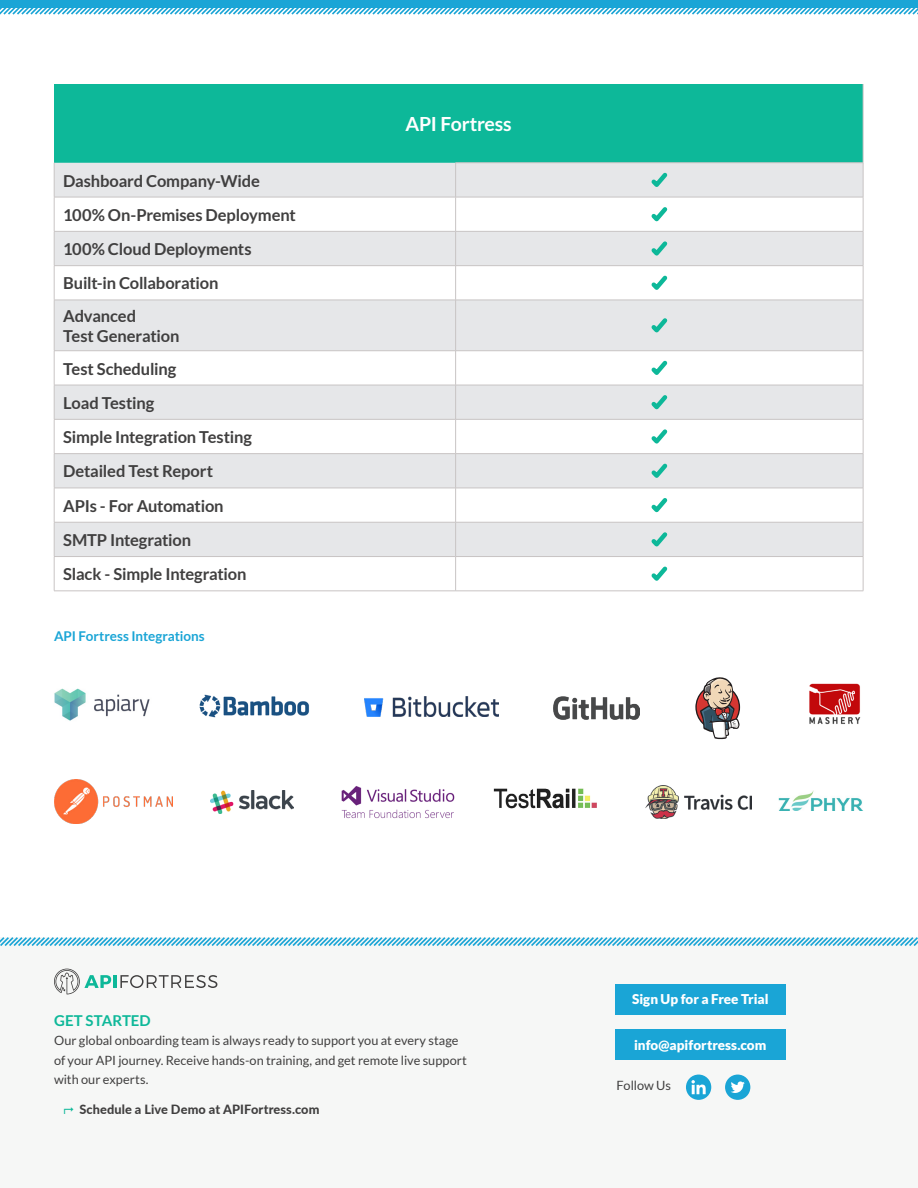
<style>
.page{position:relative;width:918px;height:1188px;background:#fff}
.page>*{position:absolute;margin:0;border:0;box-sizing:border-box;transform-origin:0 0}
.Body_Text{font:700 19.5px "Lato";letter-spacing:-.015em;color:#fff}
.Body_Text-2{font:700 16.5px/19.5px "Lato";letter-spacing:-.01em;color:#403f3f}
.Body_Headline{font:700 15px "Lato";color:#0db899}
.Body_Text-3{font:900 13.5px "Lato";color:#fff}
.Body_Subhead{font:700 13.5px "Lato";letter-spacing:-.005em;color:#1aa5d6}
.Body_Text-4{font:12.75px/19.5px "Lato";color:#403f3f}
.t1{font:800 12.75px "Lato";letter-spacing:.01em;color:#403f3f}
</style>
<div class="page">
<div style="left:0;top:937px;width:918px;height:251px;background:#f6f7f6"></div>
<svg style="left:0;top:8px;width:918px;height:7px"></svg>
<div style="left:0;top:0;width:918px;height:8px;background:#1aa5d6"></div>
<div style="left:686px;top:1075px;width:25px;height:25px;background:#1aa5d6;border-radius:50%"></div>
<svg style="left:691px;top:1080px;width:15px;height:14px"></svg>
<div style="left:725px;top:1075px;width:25px;height:25px;background:#1aa5d6;border-radius:50%"></div>
<svg style="left:731px;top:1081px;width:14px;height:12px"></svg>
<div style="left:615px;top:984px;width:171px;height:30px;background:#1aa5d6"></div>
<div style="left:615px;top:1029px;width:171px;height:31px;background:#1aa5d6"></div>
<svg style="left:0;top:937px;width:918px;height:9px"></svg>
<hr style="left:113px;top:975px;width:4px;height:13px;background:#0db899">
<svg style="left:120px;top:975px;width:97px;height:13px"></svg>
<svg style="left:54px;top:969px;width:57px;height:25px"></svg>
<div style="left:54px;top:84px;width:809px;height:79px;background:#0db899"></div>
<svg style="left:55px;top:163px;width:808px;height:393px;fill:#e6e7e9"></svg>
<hr style="left:863px;top:84px;width:1px;height:79px;background:#c8c4c4">
<hr style="left:54px;top:163px;width:1px;height:34px;background:#c8c4c4">
<hr style="left:455px;top:162px;width:408px;height:1px;background:#c8c4c4">
<hr style="left:455px;top:163px;width:1px;height:34px;background:#c8c4c4">
<hr style="left:863px;top:163px;width:1px;height:34px;background:#c8c4c4">
<hr style="left:54px;top:197px;width:402px;height:1px;background:#c8c4c4">
<hr style="left:54px;top:197px;width:1px;height:34px;background:#c8c4c4">
<hr style="left:456px;top:197px;width:407px;height:1px;background:#c8c4c4">
<hr style="left:455px;top:197px;width:1px;height:34px;background:#c8c4c4">
<hr style="left:863px;top:197px;width:1px;height:34px;background:#c8c4c4">
<hr style="left:54px;top:231px;width:402px;height:1px;background:#c8c4c4">
<hr style="left:54px;top:232px;width:1px;height:33px;background:#c8c4c4">
<hr style="left:456px;top:231px;width:407px;height:1px;background:#c8c4c4">
<hr style="left:455px;top:232px;width:1px;height:33px;background:#c8c4c4">
<hr style="left:863px;top:232px;width:1px;height:33px;background:#c8c4c4">
<hr style="left:54px;top:265px;width:402px;height:1px;background:#c8c4c4">
<hr style="left:54px;top:266px;width:1px;height:34px;background:#c8c4c4">
<hr style="left:456px;top:265px;width:407px;height:1px;background:#c8c4c4">
<hr style="left:455px;top:266px;width:1px;height:34px;background:#c8c4c4">
<hr style="left:863px;top:266px;width:1px;height:34px;background:#c8c4c4">
<hr style="left:54px;top:300px;width:402px;height:1px;background:#c8c4c4">
<hr style="left:54px;top:300px;width:1px;height:51px;background:#c8c4c4">
<hr style="left:456px;top:300px;width:407px;height:1px;background:#c8c4c4">
<hr style="left:455px;top:300px;width:1px;height:51px;background:#c8c4c4">
<hr style="left:863px;top:300px;width:1px;height:51px;background:#c8c4c4">
<hr style="left:54px;top:350px;width:402px;height:1px;background:#c8c4c4">
<hr style="left:54px;top:351px;width:1px;height:34px;background:#c8c4c4">
<hr style="left:456px;top:350px;width:407px;height:1px;background:#c8c4c4">
<hr style="left:455px;top:351px;width:1px;height:34px;background:#c8c4c4">
<hr style="left:863px;top:351px;width:1px;height:34px;background:#c8c4c4">
<hr style="left:54px;top:385px;width:402px;height:1px;background:#c8c4c4">
<hr style="left:54px;top:385px;width:1px;height:34px;background:#c8c4c4">
<hr style="left:456px;top:385px;width:407px;height:1px;background:#c8c4c4">
<hr style="left:455px;top:385px;width:1px;height:34px;background:#c8c4c4">
<hr style="left:863px;top:385px;width:1px;height:34px;background:#c8c4c4">
<hr style="left:54px;top:419px;width:402px;height:1px;background:#c8c4c4">
<hr style="left:54px;top:420px;width:1px;height:33px;background:#c8c4c4">
<hr style="left:456px;top:419px;width:407px;height:1px;background:#c8c4c4">
<hr style="left:455px;top:420px;width:1px;height:33px;background:#c8c4c4">
<hr style="left:863px;top:420px;width:1px;height:33px;background:#c8c4c4">
<hr style="left:54px;top:453px;width:402px;height:1px;background:#c8c4c4">
<hr style="left:54px;top:454px;width:1px;height:34px;background:#c8c4c4">
<hr style="left:456px;top:453px;width:407px;height:1px;background:#c8c4c4">
<hr style="left:455px;top:454px;width:1px;height:34px;background:#c8c4c4">
<hr style="left:863px;top:454px;width:1px;height:34px;background:#c8c4c4">
<hr style="left:54px;top:488px;width:402px;height:1px;background:#c8c4c4">
<hr style="left:54px;top:488px;width:1px;height:34px;background:#c8c4c4">
<hr style="left:456px;top:488px;width:407px;height:1px;background:#c8c4c4">
<hr style="left:455px;top:488px;width:1px;height:34px;background:#c8c4c4">
<hr style="left:863px;top:488px;width:1px;height:34px;background:#c8c4c4">
<hr style="left:54px;top:522px;width:402px;height:1px;background:#c8c4c4">
<hr style="left:54px;top:522px;width:1px;height:34px;background:#c8c4c4">
<hr style="left:456px;top:522px;width:407px;height:1px;background:#c8c4c4">
<hr style="left:455px;top:522px;width:1px;height:34px;background:#c8c4c4">
<hr style="left:863px;top:522px;width:1px;height:34px;background:#c8c4c4">
<hr style="left:54px;top:556px;width:402px;height:1px;background:#c8c4c4">
<hr style="left:54px;top:557px;width:1px;height:34px;background:#c8c4c4">
<hr style="left:456px;top:556px;width:407px;height:1px;background:#c8c4c4">
<hr style="left:455px;top:557px;width:1px;height:34px;background:#c8c4c4">
<hr style="left:863px;top:557px;width:1px;height:34px;background:#c8c4c4">
<hr style="left:54px;top:591px;width:402px;height:1px;background:#c8c4c4">
<hr style="left:456px;top:591px;width:407px;height:1px;background:#c8c4c4">
<svg style="left:647px;top:169px;width:24px;height:22px"></svg>
<svg style="left:647px;top:203px;width:24px;height:23px"></svg>
<svg style="left:647px;top:237px;width:24px;height:23px"></svg>
<svg style="left:647px;top:272px;width:24px;height:22px"></svg>
<svg style="left:647px;top:314px;width:24px;height:23px"></svg>
<svg style="left:647px;top:357px;width:24px;height:22px"></svg>
<svg style="left:647px;top:391px;width:24px;height:23px"></svg>
<svg style="left:647px;top:425px;width:24px;height:23px"></svg>
<svg style="left:647px;top:460px;width:24px;height:22px"></svg>
<svg style="left:647px;top:494px;width:24px;height:23px"></svg>
<svg style="left:647px;top:528px;width:24px;height:23px"></svg>
<svg style="left:651px;top:566px;width:17px;height:15px"></svg>
<img style="left:54px;top:688px;width:96px;height:33px">
<img style="left:199px;top:694px;width:111px;height:24px">
<img style="left:364px;top:697px;width:134px;height:19px">
<img style="left:554px;top:697px;width:86px;height:23px">
<svg style="left:695px;top:677px;width:45px;height:62px"></svg>
<img style="left:809px;top:683px;width:52px;height:42px">
<img style="left:54px;top:780px;width:118px;height:44px">
<img style="left:211px;top:790px;width:82px;height:24px">
<img style="left:341px;top:786px;width:114px;height:33px">
<img style="left:494px;top:788px;width:103px;height:21px">
<img style="left:646px;top:786px;width:105px;height:33px">
<img style="left:778px;top:790px;width:85px;height:21px">
<p class="Body_Text-2" style="left:63px;top:171px;width:198px">Dashboard Company-Wide</p>
<p class="Body_Text-2" style="left:63px;top:205px;width:234px">100% On-Premises Deployment</p>
<p class="Body_Text-2" style="left:63px;top:239px;width:190px">100% Cloud Deployments</p>
<p class="Body_Text-2" style="left:63px;top:273px;width:157px">Built-in Collaboration</p>
<p class="Body_Text-2" style="left:63px;top:306px;width:118px">Advanced<br>Test Generation</p>
<p class="Body_Text-2" style="left:63px;top:359px;width:115px">Test Scheduling</p>
<p class="Body_Text-2" style="left:63px;top:393px;width:93px">Load Testing</p>
<p class="Body_Text-2" style="left:63px;top:427px;width:190px">Simple Integration Testing</p>
<p class="Body_Text-2" style="left:63px;top:461px;width:151px">Detailed Test Report</p>
<p class="Body_Text-2" style="left:63px;top:496px;width:162px">APIs - For Automation</p>
<p class="Body_Text-2" style="left:63px;top:530px;width:130px">SMTP Integration</p>
<p class="Body_Text-2" style="left:63px;top:564px;width:185px">Slack - Simple Integration</p>
<p class="Body_Subhead" style="left:54px;top:628px;width:152px">API Fortress Integrations</p>
<p class="Body_Text" style="left:406px;top:113px;width:108px">API Fortress</p>
<p class="Body_Headline" style="left:54px;top:1012px;width:98px">GET STARTED</p>
<p class="Body_Text-4" style="left:54px;top:1031px;width:414px">Our global onboarding team is always ready to support you at every stage of your API journey. Receive hands-on training, and get remote live support with our experts.</p>
<p class="t1" style="left:80px;top:1100px;width:241px">Schedule a Live Demo at APIFortress.com</p>
<p class="Body_Text-3" style="left:632px;top:992px;width:138px">Sign Up for a Free Trial</p>
<p class="Body_Text-3" style="left:634px;top:1037px;width:134px">info@apifortress.com</p>
<p class="Body_Text-4" style="left:616px;top:1076px;width:56px">Follow Us</p>
</div>
